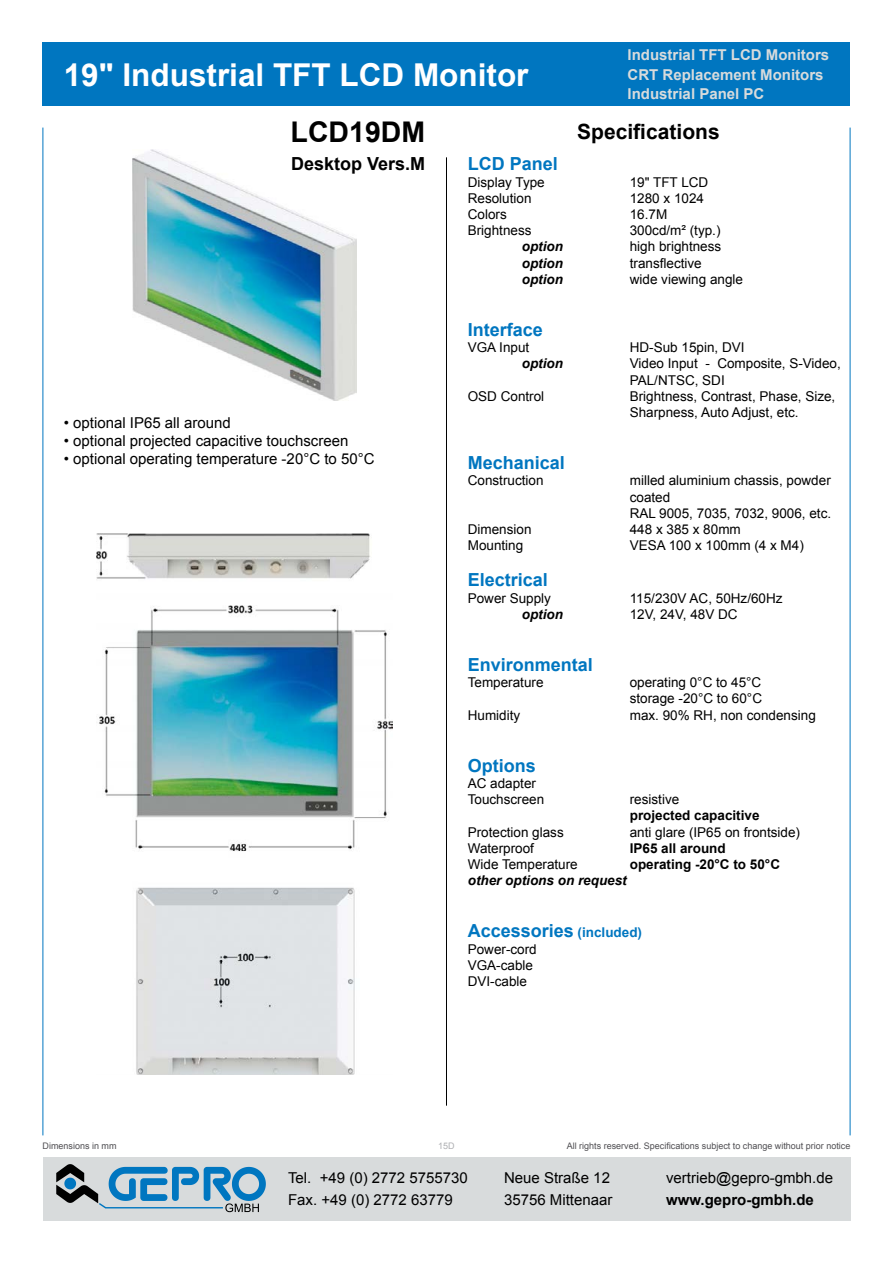
<style>
.page{position:relative;width:893px;height:1263px;background:#fff}
.page>*{position:absolute;margin:0;border:0;box-sizing:border-box;transform-origin:0 0}
.t1{font:700 31.5px "Arial";color:#fff}
.t2{font:700 28.5px "Arial";color:#000}
.t3{font:700 21px "Arial";color:#000}
.t4{font:700 18px "Arial";color:#0076c0}
.t5{font:700 18px "Arial";color:#000}
.t6{font:15px "Arial";color:#000}
.t7{font:700 15px/19.5px "Arial";color:#d8dbdc}
.t8{font:700 15px "Arial";color:#000}
.t9{font:13.5px/16.2px "Arial";color:#000}
.t10{font:700 13.5px "Arial";color:#000}
.t11{font:italic 700 13.5px "Arial";color:#000}
.t12{font:9px "Arial";color:#504f53}
.t13{font:9px "Arial";color:#aeafb2}
.s1{font-size:13.5px}
</style>
<div class="page">
<div style="left:43px;top:43px;width:807px;height:63px;background:#0076c0"></div>
<hr style="left:43px;top:128px;width:1px;height:1007px;background:#0076c0">
<hr style="left:446px;top:157px;width:1px;height:949px;background:#000">
<hr style="left:850px;top:128px;width:1px;height:1007px;background:#0076c0">
<div style="left:43px;top:1157px;width:807px;height:63px;background:#d8dbdc"></div>
<svg style="left:56px;top:1164px;width:210px;height:48px"></svg>
<img style="left:96px;top:534px;width:297px;height:541px">
<img style="left:132px;top:150px;width:225px;height:251px">
<p class="t1" style="left:64px;top:54px;width:466px">19" Industrial TFT LCD Monitor</p>
<p class="t2" style="left:291px;top:113px;width:136px">LCD19DM</p>
<p class="t7" style="left:628px;top:46px;width:203px">Industrial TFT LCD Monitors<br>CRT Replacement Monitors<br>Industrial Panel PC</p>
<p class="t3" style="left:577px;top:118px;width:144px">Specifications</p>
<p class="t5" style="left:291px;top:152px;width:136px">Desktop Vers.M</p>
<p class="t6" style="left:64px;top:413px;width:169px">• optional IP65 all around</p>
<p class="t6" style="left:64px;top:431px;width:286px">• optional projected capacitive touchscreen</p>
<p class="t6" style="left:64px;top:449px;width:312px">• optional operating temperature -20°C to 50°C</p>
<p class="t4" style="left:468px;top:152px;width:92px">LCD Panel</p>
<p class="t9" style="left:468px;top:174px;width:79px">Display Type</p>
<p class="t9" style="left:630px;top:174px;width:80px">19" TFT LCD</p>
<p class="t9" style="left:468px;top:190px;width:65px">Resolution</p>
<p class="t9" style="left:630px;top:190px;width:76px">1280 x 1024</p>
<p class="t9" style="left:468px;top:206px;width:41px">Colors</p>
<p class="t9" style="left:630px;top:206px;width:39px">16.7M</p>
<p class="t9" style="left:468px;top:223px;width:65px">Brightness</p>
<p class="t9" style="left:630px;top:223px;width:92px">300cd/m² (typ.)</p>
<p class="t11" style="left:522px;top:238px;width:43px">option</p>
<p class="t9" style="left:630px;top:239px;width:93px">high brightness</p>
<p class="t11" style="left:522px;top:254px;width:43px">option</p>
<p class="t9" style="left:630px;top:255px;width:74px">transflective</p>
<p class="t11" style="left:522px;top:270px;width:43px">option</p>
<p class="t9" style="left:630px;top:271px;width:115px">wide viewing angle</p>
<p class="t4" style="left:468px;top:318px;width:77px">Interface</p>
<p class="t9" style="left:468px;top:340px;width:63px">VGA Input</p>
<p class="t9" style="left:630px;top:340px;width:116px">HD-Sub 15pin, DVI</p>
<p class="t11" style="left:522px;top:355px;width:43px">option</p>
<p class="t9" style="left:630px;top:356px;width:213px">Video Input - Composite, S-Video,<br>PAL/NTSC, SDI</p>
<p class="t9" style="left:468px;top:388px;width:78px">OSD Control</p>
<p class="t9" style="left:630px;top:388px;width:207px">Brightness, Contrast, Phase, Size,<br>Sharpness, Auto Adjust, etc.</p>
<p class="t4" style="left:468px;top:451px;width:99px">Mechanical</p>
<p class="t9" style="left:468px;top:473px;width:77px">Construction</p>
<p class="t9" style="left:630px;top:473px;width:203px">milled aluminium chassis, powder coated</p>
<p class="t9" style="left:630px;top:505px;width:203px">RAL 9005, 7035, 7032, 9006, etc.</p>
<p class="t9" style="left:468px;top:521px;width:65px">Dimension</p>
<p class="t9" style="left:630px;top:521px;width:113px">448 x 385 x 80mm</p>
<p class="t9" style="left:468px;top:538px;width:57px">Mounting</p>
<p class="t9" style="left:630px;top:538px;width:176px">VESA 100 x 100mm (4 x M4)</p>
<p class="t4" style="left:468px;top:568px;width:82px">Electrical</p>
<p class="t9" style="left:468px;top:590px;width:85px">Power Supply</p>
<p class="t9" style="left:630px;top:590px;width:154px">115/230V AC, 50Hz/60Hz</p>
<p class="t11" style="left:522px;top:605px;width:43px">option</p>
<p class="t9" style="left:630px;top:606px;width:109px">12V, 24V, 48V DC</p>
<p class="t4" style="left:468px;top:653px;width:127px">Environmental</p>
<p class="t9" style="left:468px;top:674px;width:77px">Temperature</p>
<p class="t9" style="left:630px;top:674px;width:133px">operating 0°C to 45°C</p>
<p class="t9" style="left:630px;top:691px;width:134px">storage -20°C to 60°C</p>
<p class="t9" style="left:468px;top:707px;width:54px">Humidity</p>
<p class="t9" style="left:630px;top:707px;width:188px">max. 90% RH, non condensing</p>
<p class="t4" style="left:468px;top:753px;width:70px">Options</p>
<p class="t9" style="left:468px;top:775px;width:70px">AC adapter</p>
<p class="t9" style="left:468px;top:791px;width:78px">Touchscreen</p>
<p class="t9" style="left:630px;top:791px;width:51px">resistive</p>
<p class="t10" style="left:630px;top:806px;width:131px">projected capacitive</p>
<p class="t9" style="left:468px;top:824px;width:98px">Protection glass</p>
<p class="t9" style="left:630px;top:824px;width:172px">anti glare (IP65 on frontside)</p>
<p class="t9" style="left:468px;top:840px;width:68px">Waterproof</p>
<p class="t10" style="left:630px;top:839px;width:98px">IP65 all around</p>
<p class="t9" style="left:468px;top:856px;width:112px">Wide Temperature</p>
<p class="t10" style="left:630px;top:855px;width:152px">operating -20°C to 50°C</p>
<p class="t11" style="left:468px;top:871px;width:161px">other options on request</p>
<p class="t4" style="left:468px;top:919px;width:176px">Accessories <span class="s1">(included)</span></p>
<p class="t9" style="left:468px;top:941px;width:71px">Power-cord<br>VGA-cable<br>DVI-cable</p>
<p class="t12" style="left:43px;top:1140px;width:76px">Dimensions in mm</p>
<p class="t12" style="left:567px;top:1140px;width:285px">All rights reserved. Specifications subject to change without prior notice</p>
<p class="t13" style="left:438px;top:1140px;width:18px">15D</p>
<p class="t6" style="left:288px;top:1168px;width:181px">Tel. +49 (0) 2772 5755730</p>
<p class="t6" style="left:504px;top:1168px;width:107px">Neue Straße 12</p>
<p class="t6" style="left:666px;top:1168px;width:168px">vertrieb@gepro-gmbh.de</p>
<p class="t6" style="left:288px;top:1190px;width:166px">Fax. +49 (0) 2772 63779</p>
<p class="t6" style="left:504px;top:1190px;width:110px">35756 Mittenaar</p>
<p class="t8" style="left:666px;top:1190px;width:149px">www.gepro-gmbh.de</p>
</div>
